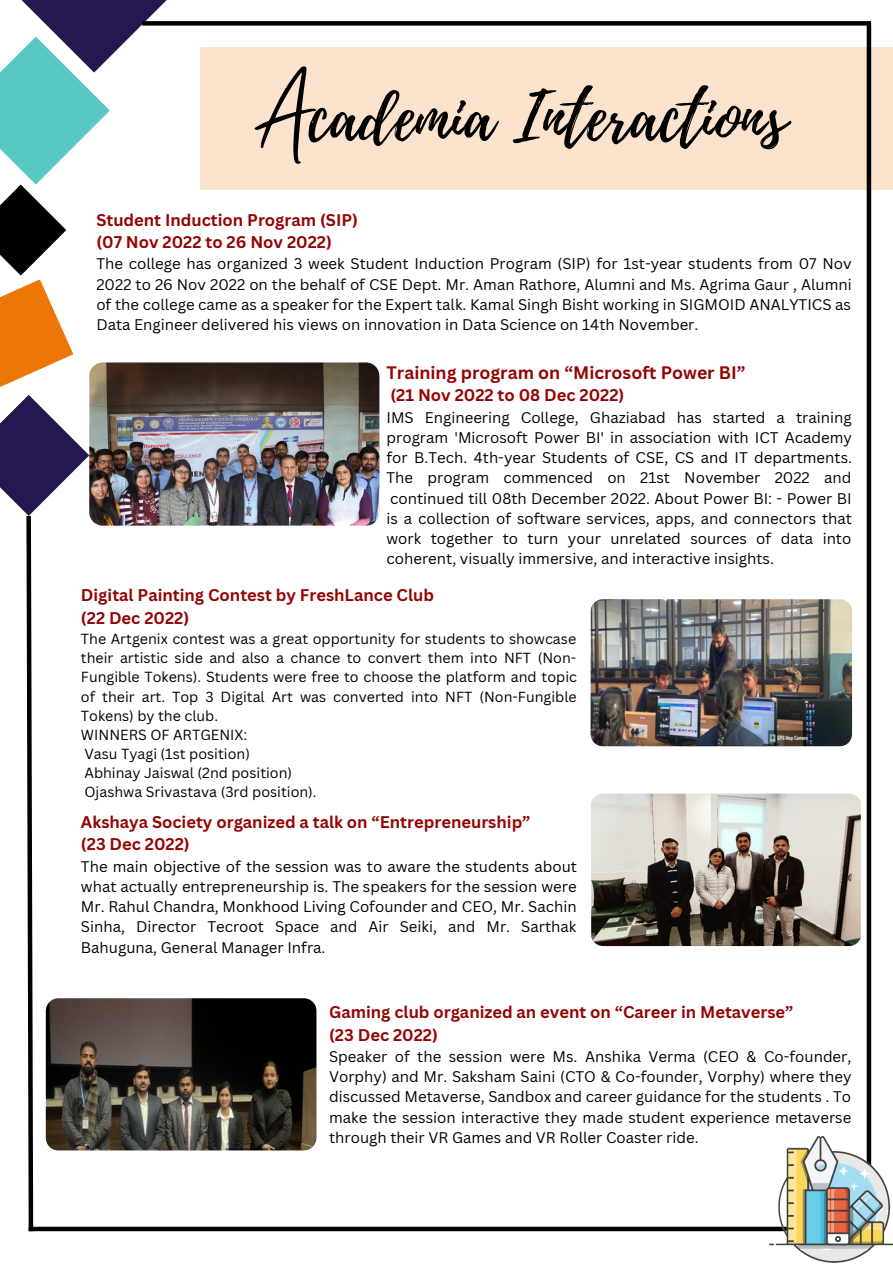
<style>
.page{position:relative;width:893px;height:1264px;background:#fff}
.page>*{position:absolute;margin:0;border:0;box-sizing:border-box;transform-origin:0 0}
.t1{font:67.5px "Playlist Script";color:#000}
.t2{font:67.5px "Mistrully";color:#000}
.t3{font:700 17.55px "Canva Sans";color:#940404}
.t4{font:700 16.5px/22.5px "Canva Sans";color:#940404}
.t5{font:15px/20.2px "Canva Sans";color:#000;text-align:justify}
.t6{font:14.25px/19px "Canva Sans";color:#000}
</style>
<div class="page">
<svg style="left:0;top:50px;width:110px;height:337px"></svg>
<svg style="left:22px;top:0;width:145px;height:73px"></svg>
<div style="left:29px;top:1226px;width:833px;height:5px;background:#000"></div>
<div style="left:200px;top:48px;width:692px;height:142px;background:#fbe3cd"></div>
<div style="left:866px;top:23px;width:5px;height:1203px;background:#000"></div>
<div style="left:142px;top:21px;width:728px;height:5px;background:#000"></div>
<svg style="left:0;top:395px;width:89px;height:837px"></svg>
<img style="left:46px;top:998px;width:270px;height:152px;border-radius:13px">
<img style="left:590px;top:599px;width:262px;height:147px;border-radius:12px">
<img style="left:89px;top:362px;width:290px;height:163px;border-radius:14px">
<img style="left:769px;top:1136px;width:123px;height:126px">
<img style="left:590px;top:793px;width:271px;height:153px;border-radius:13px">
<h1 class="t2" style="left:251px;top:57px;width:65px">A</h1>
<h1 class="t1" style="left:308px;top:69px;width:479px">cademia Interactions</h1>
<p class="t4" style="left:96px;top:208px;width:263px">Student Induction Program (SIP) (07 Nov 2022 to 26 Nov 2022)</p>
<p class="t5" style="left:96px;top:253px;width:756px">The college has organized 3 week Student Induction Program (SIP) for 1st-year students from 07 Nov 2022 to 26 Nov 2022 on the behalf of CSE Dept. Mr. Aman Rathore, Alumni and Ms. Agrima Gaur , Alumni of the college came as a speaker for the Expert talk. Kamal Singh Bisht working in SIGMOID ANALYTICS as Data Engineer delivered his views on innovation in Data Science on 14th November.</p>
<p class="t3" style="left:386px;top:360px;width:360px">Training program on “Microsoft Power BI”</p>
<p class="t4" style="left:390px;top:383px;width:235px">(21 Nov 2022 to 08 Dec 2022)</p>
<p class="t5" style="left:386px;top:406px;width:467px">IMS Engineering College, Ghaziabad has started a training program 'Microsoft Power BI' in association with ICT Academy for B.Tech. 4th-year Students of CSE, CS and IT departments.<br>The program commenced on 21st November 2022 and continued till 08th December 2022. About Power BI: - Power BI is a collection of software services, apps, and connectors that work together to turn your unrelated sources of data into coherent, visually immersive, and interactive insights.</p>
<p class="t4" style="left:81px;top:583px;width:354px">Digital Painting Contest by FreshLance Club (22 Dec 2022)</p>
<p class="t6" style="left:81px;top:629px;width:497px">The Artgenix contest was a great opportunity for students to showcase their artistic side and also a chance to convert them into NFT (Non-Fungible Tokens). Students were free to choose the platform and topic of their art. Top 3 Digital Art was converted into NFT (Non-Fungible Tokens) by the club.<br>WINNERS OF ARTGENIX:<br>Vasu Tyagi (1st position)<br>Abhinay Jaiswal (2nd position)<br>Ojashwa Srivastava (3rd position).</p>
<p class="t4" style="left:81px;top:810px;width:451px">Akshaya Society organized a talk on “Entrepreneurship” (23 Dec 2022)</p>
<p class="t5" style="left:81px;top:855px;width:497px">The main objective of the session was to aware the students about what actually entrepreneurship is. The speakers for the session were Mr. Rahul Chandra, Monkhood Living Cofounder and CEO, Mr. Sachin Sinha, Director Tecroot Space and Air Seiki, and Mr. Sarthak Bahuguna, General Manager Infra.</p>
<p class="t4" style="left:329px;top:1000px;width:466px">Gaming club organized an event on “Career in Metaverse” (23 Dec 2022)</p>
<p class="t5" style="left:329px;top:1045px;width:524px">Speaker of the session were Ms. Anshika Verma (CEO &amp; Co-founder, Vorphy) and Mr. Saksham Saini (CTO &amp; Co-founder, Vorphy) where they discussed Metaverse, Sandbox and career guidance for the students . To make the session interactive they made student experience metaverse through their VR Games and VR Roller Coaster ride.</p>
</div>
